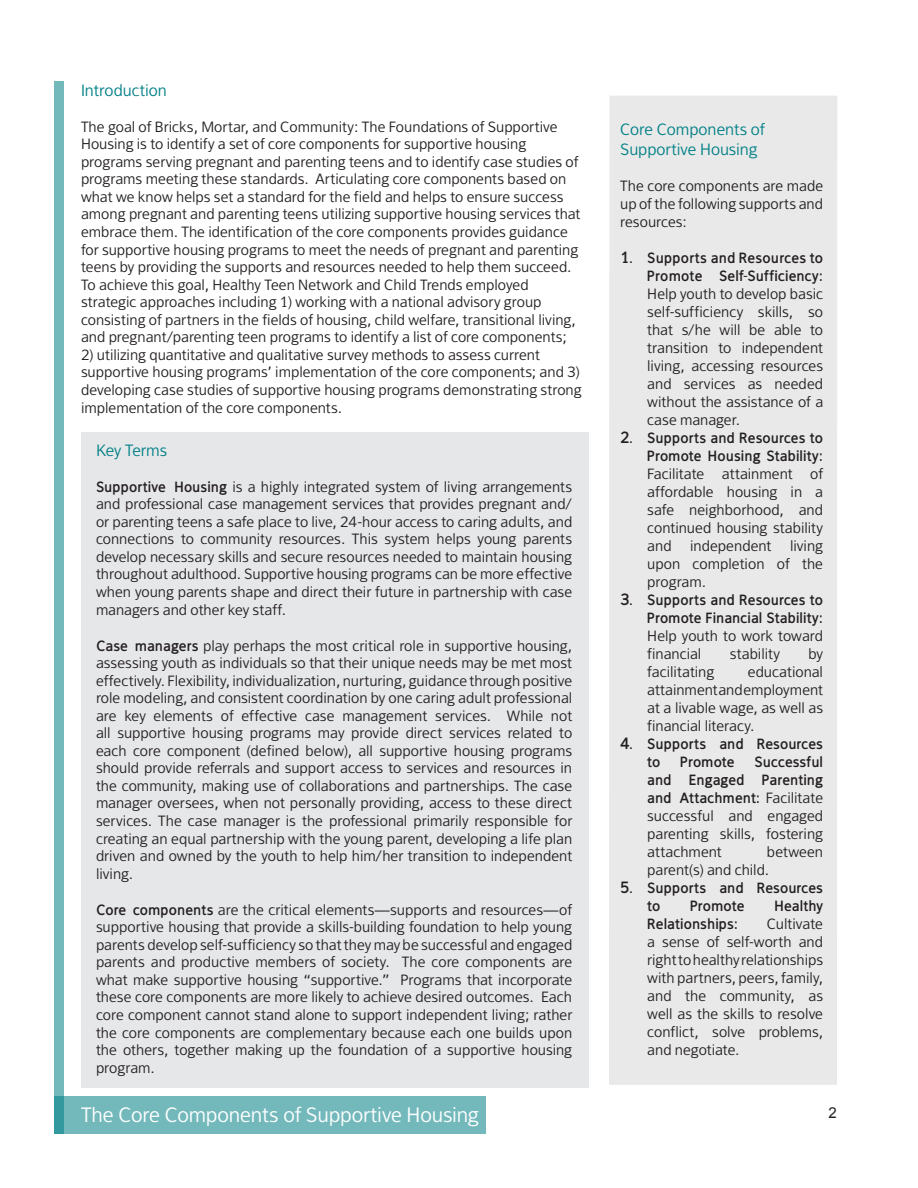
<style>
.page{position:relative;width:918px;height:1188px;background:#fff}
.page>*{position:absolute;margin:0;border:0;box-sizing:border-box;transform-origin:0 0}
.t1{font:21px "Fran Klein";letter-spacing:-.01em;color:#fff}
.t2{font:16.5px/19.8px "Fran Klein";letter-spacing:-.005em;color:#008086}
.List_Paragraph{font:15px/17.5px "Fran Klein";color:#231f20;text-align:justify}
.List_Paragraph-2{font:700 15px/18px "Fran Klein";letter-spacing:.005em;color:#231f20}
.t3{font:15px "Arial";color:#231f20}
.s1{font-weight:700}
.s2{font-weight:700;font-size:16.5px}
.s3{font-size:16.5px}
.s4{font-weight:400}
</style>
<div class="page">
<div style="left:54px;top:1097px;width:432px;height:37px;background:#73b9bc"></div>
<div style="left:54px;top:81px;width:10px;height:1053px;background:#73b9bc"></div>
<div style="left:81px;top:432px;width:508px;height:655px;background:#e6e7e9"></div>
<div style="left:609px;top:96px;width:228px;height:989px;background:#e9e9e9"></div>
<p class="t2" style="left:81px;top:80px;width:87px">Introduction</p>
<p class="List_Paragraph" style="left:81px;top:118px;width:501px;text-align:left">The goal of Bricks, Mortar, and Community: The Foundations of Supportive Housing is to identify a set of core components for supportive housing programs serving pregnant and parenting teens and to identify case studies of programs meeting these standards. Articulating core components based on what we know helps set a standard for the field and helps to ensure success among pregnant and parenting teens utilizing supportive housing services that embrace them. The identification of the core components provides guidance for supportive housing programs to meet the needs of pregnant and parenting teens by providing the supports and resources needed to help them succeed.<br>To achieve this goal, Healthy Teen Network and Child Trends employed strategic approaches including 1) working with a national advisory group consisting of partners in the fields of housing, child welfare, transitional living, and pregnant/parenting teen programs to identify a list of core components;</p>
<p class="List_Paragraph" style="left:81px;top:346px;width:502px;text-align:left">2) utilizing quantitative and qualitative survey methods to assess current supportive housing programs’ implementation of the core components; and 3) developing case studies of supportive housing programs demonstrating strong implementation of the core components.</p>
<p class="t2" style="left:96px;top:440px;width:73px">Key Terms</p>
<p class="List_Paragraph" style="left:96px;top:478px;width:478px"><span class="s1">Supportive Housing</span> is a highly integrated system of living arrangements and professional case management services that provides pregnant and/ or parenting teens a safe place to live, 24-hour access to caring adults, and connections to community resources. This system helps young parents develop necessary skills and secure resources needed to maintain housing throughout adulthood. Supportive housing programs can be more effective when young parents shape and direct their future in partnership with case managers and other key staff.</p>
<p class="List_Paragraph" style="left:96px;top:637px;width:478px"><span class="s1">Case managers</span> play perhaps the most critical role in supportive housing, assessing youth as individuals so that their unique needs may be met most effectively. Flexibility, individualization, nurturing, guidance through positive role modeling, and consistent coordination by one caring adult professional are key elements of effective case management services. While not all supportive housing programs may provide direct services related to each core component (defined below), all supportive housing programs should provide referrals and support access to services and resources in the community, making use of collaborations and partnerships. The case manager oversees, when not personally providing, access to these direct services. The case manager is the professional primarily responsible for creating an equal partnership with the young parent, developing a life plan driven and owned by the youth to help him/her transition to independent living.</p>
<p class="List_Paragraph" style="left:96px;top:901px;width:478px"><span class="s1">Core components</span> are the critical elements—supports and resources—of supportive housing that provide a skills-building foundation to help young parents develop self-sufficiency so that they may be successful and engaged parents and productive members of society. The core components are what make supportive housing “supportive.” Programs that incorporate these core components are more likely to achieve desired outcomes. Each core component cannot stand alone to support independent living; rather the core components are complementary because each one builds upon the others, together making up the foundation of a supportive housing program.</p>
<p class="t2" style="left:620px;top:119px;width:146px">Core Components of<br>Supportive Housing</p>
<p class="List_Paragraph" style="left:620px;top:177px;width:204px;line-height:18px">The core components are made up of the following supports and resources:</p>
<p class="List_Paragraph" style="left:647px;top:249px;width:177px;line-height:18px;text-indent:-27px"><span class="s2">1.</span> <span class="s1">Supports and Resources to Promote Self-Sufficiency:<br></span>Help youth to develop basic self-sufficiency skills, so that s/he will be able to transition to independent living, accessing resources and services as needed without the assistance of a case manager.</p>
<p class="List_Paragraph" style="left:647px;top:429px;width:177px;line-height:18px;text-indent:-27px"><span class="s2">2.</span> <span class="s1">Supports and Resources to Promote Housing Stability:<br></span>Facilitate attainment of affordable housing in a safe neighborhood, and continued housing stability and independent living upon completion of the program.</p>
<p class="List_Paragraph-2" style="left:647px;top:591px;width:177px;text-align:justify;text-indent:-27px"><span class="s3">3.</span> Supports and Resources to Promote Financial Stability:<br><span class="s4">Help youth to work toward financial</span></p>
<p class="List_Paragraph" style="left:730px;top:645px;width:52px">stability</p>
<p class="List_Paragraph" style="left:809px;top:645px;width:16px">by</p>
<p class="List_Paragraph" style="left:647px;top:663px;width:69px">facilitating</p>
<p class="List_Paragraph" style="left:647px;top:663px;width:177px;line-height:18px;text-indent:101px">educational attainment and employment at a livable wage, as well as financial literacy.</p>
<p class="List_Paragraph-2" style="left:647px;top:735px;width:177px;text-indent:-27px"><span class="s3">4.</span> Supports and Resources to</p>
<p class="List_Paragraph" style="left:647px;top:753px;width:177px;line-height:18px;text-indent:107px"><span class="s1">Successful and Engaged Parenting and Attachment:</span> Facilitate successful and engaged parenting skills, fostering attachment</p>
<p class="List_Paragraph-2" style="left:680px;top:753px;width:56px">Promote</p>
<p class="List_Paragraph" style="left:647px;top:843px;width:177px;line-height:18px;text-indent:120px">between parent(s) and child.</p>
<p class="List_Paragraph-2" style="left:647px;top:879px;width:177px;text-indent:-27px"><span class="s3">5.</span> Supports and Resources to</p>
<p class="List_Paragraph-2" style="left:690px;top:897px;width:56px">Promote</p>
<p class="List_Paragraph-2" style="left:774px;top:897px;width:50px">Healthy</p>
<p class="List_Paragraph-2" style="left:647px;top:915px;width:92px">Relationships:</p>
<p class="List_Paragraph" style="left:647px;top:915px;width:177px;line-height:18px;text-indent:119px">Cultivate a sense of self-worth and right to healthy relationships with partners, peers, family, and the community, as well as the skills to resolve conflict, solve problems, and negotiate.</p>
<p class="t1" style="left:81px;top:1103px;width:400px">The Core Components of Supportive Housing</p>
<p class="t3" style="left:829px;top:1103px;width:10px">2</p>
</div>
